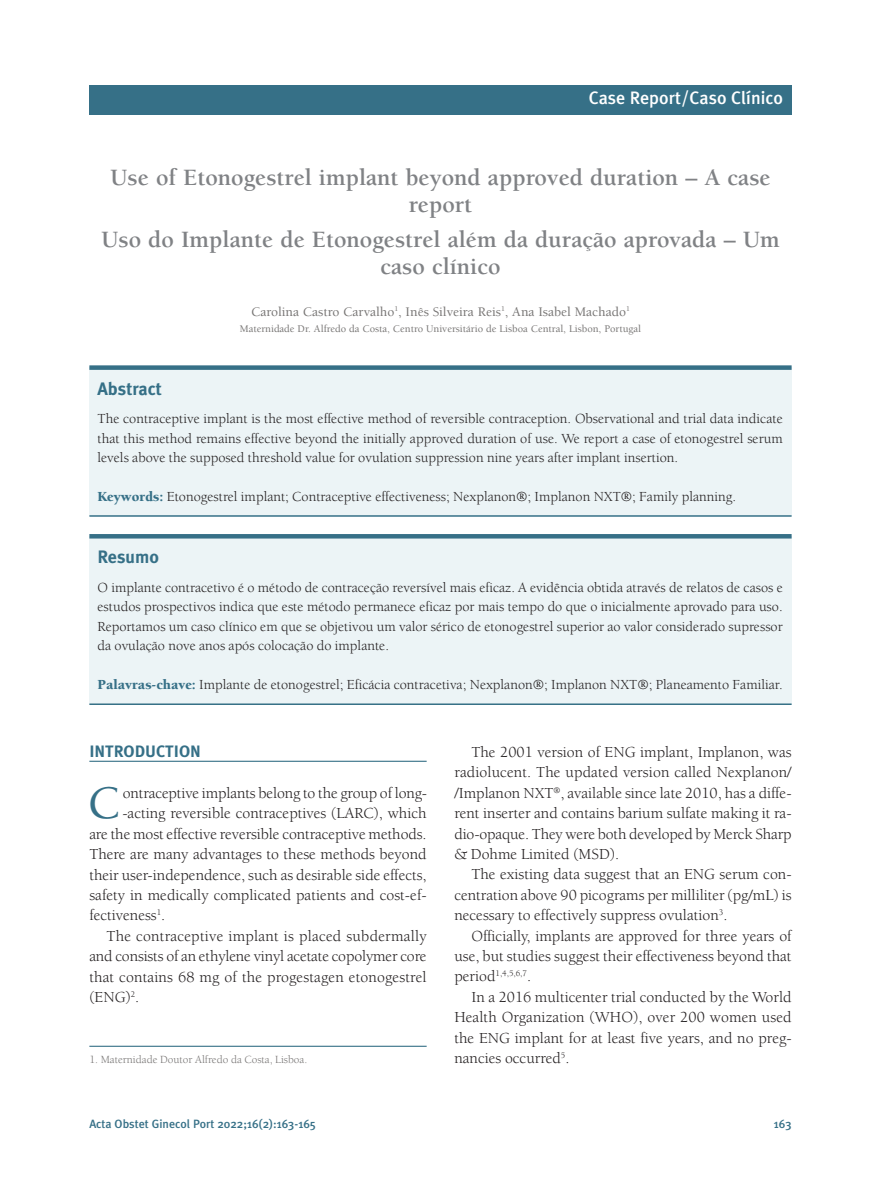
<style>
.page{position:relative;width:881px;height:1191px;background:#fff}
.page>*{position:absolute;margin:0;border:0;box-sizing:border-box;transform-origin:0 0}
.t1{font:500 47.85px "Berkeley";color:#367087}
.t2{font:700 24px/27px "Berkeley";color:#808285;text-align:center}
.t3{font:500 18px "Meta Plus";color:#fff}
.t4{font:700 18px "Meta Plus";color:#367087}
.t5{font:700 16.5px "Meta Plus";color:#367087}
.t6{font:15.75px/20.4px "Berkeley";color:#231f20;text-align:justify}
.t7{font:14.25px/19.5px "Berkeley";color:#231f20;text-align:justify}
.t8{font:500 13.5px "Berkeley";color:#777574}
.t9{font:500 12px "Meta Plus";color:#367087}
.t10{font:11.25px "Berkeley";color:#777574}
.t11{font:500 10.5px "Berkeley";color:#777574}
.t12{font:8.7px "Berkeley";color:#231f20}
.s1{font-weight:900;color:#367087}
.s2{font-size:15.75px}
</style>
<div class="page">
<div style="left:89px;top:85px;width:702px;height:29px;background:#367087"></div>
<hr style="left:89px;top:1045px;width:337px;height:1px;background:#367087">
<div style="left:89px;top:367px;width:702px;height:149px;background:#ecf4f6"></div>
<div style="left:89px;top:365px;width:702px;height:5px;background:#367087"></div>
<hr style="left:89px;top:515px;width:702px;height:2px;background:#367087">
<hr style="left:89px;top:760px;width:337px;height:2px;background:#367087">
<div style="left:89px;top:536px;width:702px;height:168px;background:#ecf4f6"></div>
<hr style="left:89px;top:534px;width:702px;height:4px;background:#367087">
<hr style="left:89px;top:703px;width:702px;height:2px;background:#367087">
<p class="t3" style="left:588px;top:88px;width:196px">Case Report/Caso Clínico</p>
<h2 class="t2" style="left:110px;top:166px;width:661px">Use of Etonogestrel implant beyond approved duration – A case report</h2>
<h2 class="t2" style="left:101px;top:228px;width:679px">Uso do Implante de Etonogestrel além da duração aprovada – Um caso clínico</h2>
<p class="t8" style="left:251px;top:306px;width:380px">Carolina Castro Carvalho<sup>1</sup>, Inês Silveira Reis<sup>1</sup>, Ana Isabel Machado<sup>1</sup></p>
<p class="t11" style="left:240px;top:325px;width:403px">Maternidade Dr. Alfredo da Costa, Centro Universitário de Lisboa Central, Lisbon, Portugal</p>
<p class="t4" style="left:97px;top:378px;width:66px">Abstract</p>
<p class="t7" style="left:97px;top:410px;width:686px">The contraceptive implant is the most effective method of reversible contraception. Observational and trial data indicate that this method remains effective beyond the initially approved duration of use. We report a case of etonogestrel serum levels above the supposed threshold value for ovulation suppression nine years after implant insertion.</p>
<p class="t7" style="left:97px;top:488px;width:639px"><span class="s1">Keywords:</span> Etonogestrel implant; Contraceptive effectiveness; Nexplanon®; Implanon NXT®; Family planning.</p>
<p class="t4" style="left:97px;top:546px;width:63px">Resumo</p>
<p class="t7" style="left:97px;top:578px;width:686px">O implante contracetivo é o método de contraceção reversível mais eficaz. A evidência obtida através de relatos de casos e estudos prospectivos indica que este método permanece eficaz por mais tempo do que o inicialmente aprovado para uso.<br>Reportamos um caso clínico em que se objetivou um valor sérico de etonogestrel superior ao valor considerado supressor da ovulação nove anos após colocação do implante.</p>
<p class="t7" style="left:97px;top:676px;width:686px"><span class="s1">Palavras-chave:</span> Implante de etonogestrel; Eficácia contracetiva; Nexplanon®; Implanon NXT®; Planeamento Familiar.</p>
<p class="t5" style="left:89px;top:742px;width:113px">INTRODUCTION</p>
<h1 class="t1" style="left:87px;top:784px;width:34px">C</h1>
<p class="t6" style="left:123px;top:784px;width:305px">ontraceptive implants belong to the group of long-</p>
<p class="t6" style="left:122px;top:804px;width:305px">-acting reversible contraceptives (LARC), which</p>
<p class="t6" style="left:89px;top:825px;width:338px">are the most effective reversible contraceptive methods.</p>
<p class="t6" style="left:89px;top:845px;width:338px">There are many advantages to these methods beyond</p>
<p class="t6" style="left:89px;top:865px;width:338px">their user-independence, such as desirable side effects,</p>
<p class="t6" style="left:89px;top:886px;width:338px">safety in medically complicated patients and cost-ef-</p>
<p class="t6" style="left:89px;top:906px;width:77px">fectiveness<sup>1</sup>.</p>
<p class="t6" style="left:106px;top:927px;width:321px">The contraceptive implant is placed subdermally</p>
<p class="t6" style="left:89px;top:947px;width:338px">and consists of an ethylene vinyl acetate copolymer core</p>
<p class="t6" style="left:89px;top:967px;width:338px">that contains 68 mg of the progestagen etonogestrel</p>
<p class="t6" style="left:89px;top:988px;width:51px">(ENG)<sup>2</sup>.</p>
<p class="t10" style="left:89px;top:1055px;width:219px">1. Maternidade Doutor Alfredo da Costa, Lisboa.</p>
<p class="t6" style="left:454px;top:743px;width:338px;text-indent:17px">The 2001 version of ENG implant, Implanon, was radiolucent. The updated version called Nexplanon/ /Implanon NXT<sup>®</sup>, available since late 2010, has a diffe&shy;rent inserter and contains barium sulfate making it ra&shy;dio-opaque. They were both developed by Merck Sharp &amp; Dohme Limited (MSD).</p>
<p class="t6" style="left:454px;top:865px;width:338px;text-indent:17px">The existing data suggest that an ENG serum con&shy;centration above 90 picograms per milliliter (pg/mL) is necessary to effectively suppress ovulation<sup>3</sup>.</p>
<p class="t6" style="left:454px;top:926px;width:338px;text-align:right">Officially, implants are approved for three years of use, but studies suggest their effectiveness beyond that</p>
<p class="t12" style="left:454px;top:970px;width:78px"><span class="s2">period</span>1,4,5,6,7<span class="s2">.</span></p>
<p class="t6" style="left:454px;top:988px;width:338px;text-indent:17px">In a 2016 multicenter trial conducted by the World Health Organization (WHO), over 200 women used the ENG implant for at least five years, and no preg&shy;nancies occurred<sup>5</sup>.</p>
<p class="t9" style="left:89px;top:1117px;width:228px">Acta Obstet Ginecol Port 2022;16(2):163-165</p>
<p class="t9" style="left:773px;top:1117px;width:19px">163</p>
</div>
